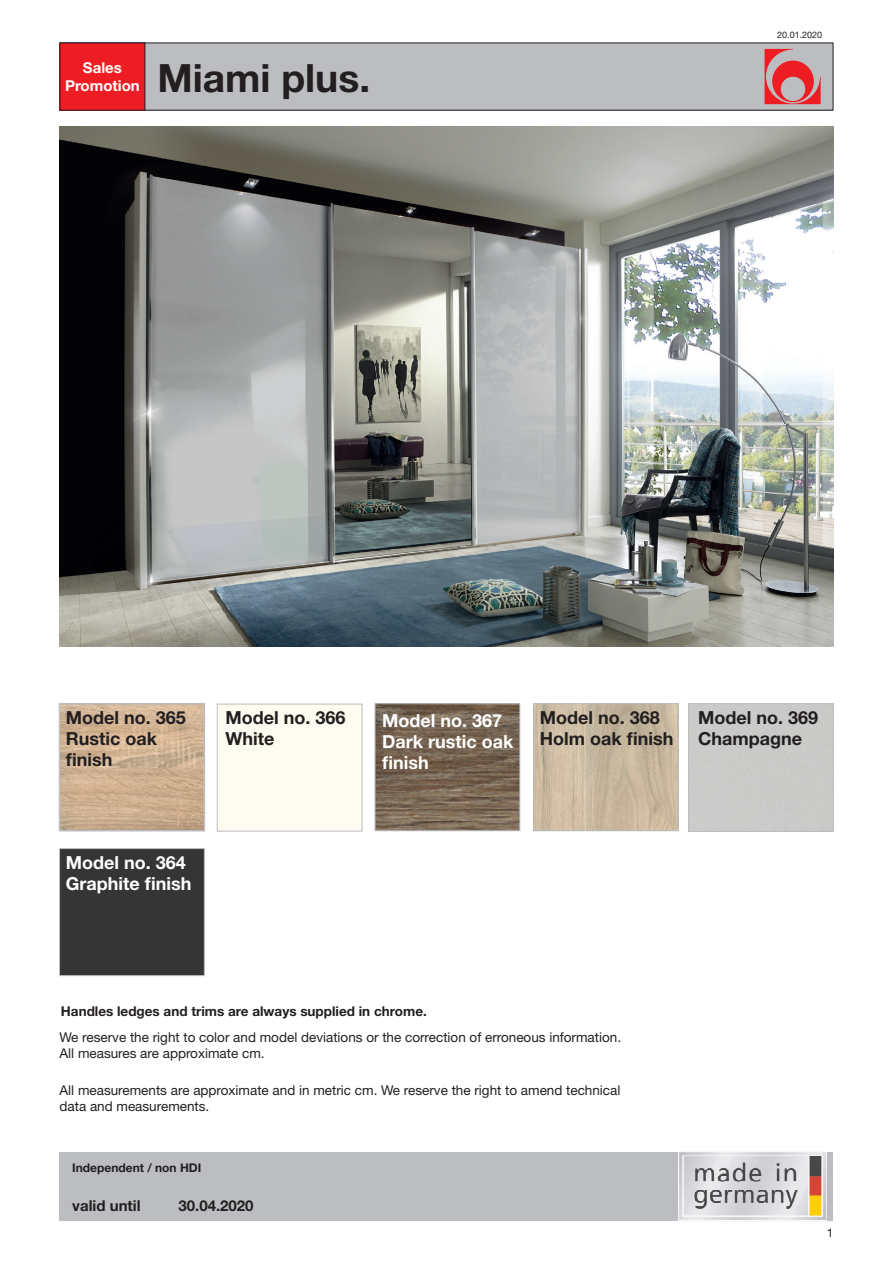
<style>
.page{position:relative;width:893px;height:1263px;background:#fff}
.page>*{position:absolute;margin:0;border:0;box-sizing:border-box;transform-origin:0 0}
.t1{font:700 39px "Helvetica Neue LT";color:#231f20}
.t2{font:700 18px/21px "Helvetica Neue LT";color:#231f20}
.t3{font:700 18px/21px "Helvetica Neue LT";color:#fff}
.t4{font:700 15px "Helvetica Neue LT";color:#231f20}
.t5{font:700 15px/18px "Helvetica Neue LT";color:#fff;text-align:center}
.t6{font:13.5px/16.2px "Helvetica Neue LT";color:#231f20}
.t7{font:700 13.5px "Helvetica Neue LT";color:#231f20}
.t8{font:700 12px "Helvetica Neue LT";color:#231f20}
.t9{font:12px "Helvetica Neue LT";color:#231f20}
.t10{font:9px "Helvetica Neue LT";color:#231f20}
</style>
<div class="page">
<div style="left:60px;top:43px;width:773px;height:67px;background:#bcbdc0"></div>
<div style="left:60px;top:43px;width:773px;height:68px;border:1px solid #231f20"></div>
<svg style="left:765px;top:49px;width:56px;height:55px"></svg>
<div style="left:60px;top:43px;width:85px;height:67px;background:#ee1d23"></div>
<div style="left:60px;top:1152px;width:773px;height:68px;background:#bcbdc0"></div>
<img style="left:678px;top:1152px;width:148px;height:68px">
<img style="left:60px;top:126px;width:773px;height:521px">
<div style="left:217px;top:704px;width:145px;height:127px;background:#fefcf0;border:1px solid #bcbdc0"></div>
<img style="left:62px;top:706px;width:140px;height:122px">
<div style="left:59px;top:703px;width:146px;height:128px;border:2px solid #bcbdc0"></div>
<img style="left:377px;top:705px;width:141px;height:124px">
<div style="left:375px;top:703px;width:145px;height:128px;border:1px solid #bcbdc0"></div>
<img style="left:535px;top:705px;width:142px;height:124px">
<div style="left:533px;top:703px;width:146px;height:128px;border:1px solid #bcbdc0"></div>
<div style="left:688px;top:703px;width:146px;height:129px;border:1px solid #bcbdc0"></div>
<div style="left:59px;top:848px;width:146px;height:128px;background:#363536;border:1px solid #bcbdc0"></div>
<p class="t5" style="left:65px;top:59px;width:76px">Sales<br>Promotion</p>
<h1 class="t1" style="left:157px;top:54px;width:214px">Miami plus.</h1>
<p class="t10" style="left:777px;top:30px;width:47px">20.01.2020</p>
<h2 class="t2" style="left:66px;top:707px;width:122px">Model no. 365<br>Rustic oak finish</h2>
<h2 class="t2" style="left:225px;top:707px;width:122px">Model no. 366<br>White</h2>
<h2 class="t3" style="left:382px;top:710px;width:133px">Model no. 367<br>Dark rustic oak finish</h2>
<h2 class="t2" style="left:540px;top:707px;width:135px">Model no. 368<br>Holm oak finish</h2>
<h2 class="t2" style="left:698px;top:707px;width:122px">Model no. 369<br>Champagne</h2>
<h2 class="t3" style="left:66px;top:852px;width:127px">Model no. 364<br>Graphite finish</h2>
<p class="t7" style="left:61px;top:1003px;width:367px">Handles ledges and trims are always supplied in chrome.</p>
<p class="t6" style="left:60px;top:1028px;width:563px">We reserve the right to color and model deviations or the correction of erroneous information.<br>All measures are approximate cm.</p>
<p class="t6" style="left:60px;top:1082px;width:562px">All measurements are approximate and in metric cm. We reserve the right to amend technical data and measurements.</p>
<p class="t8" style="left:72px;top:1161px;width:131px">Independent / non HDI</p>
<p class="t4" style="left:72px;top:1196px;width:70px">valid until</p>
<p class="t4" style="left:179px;top:1196px;width:77px">30.04.2020</p>
<p class="t9" style="left:827px;top:1226px;width:8px">1</p>
</div>
